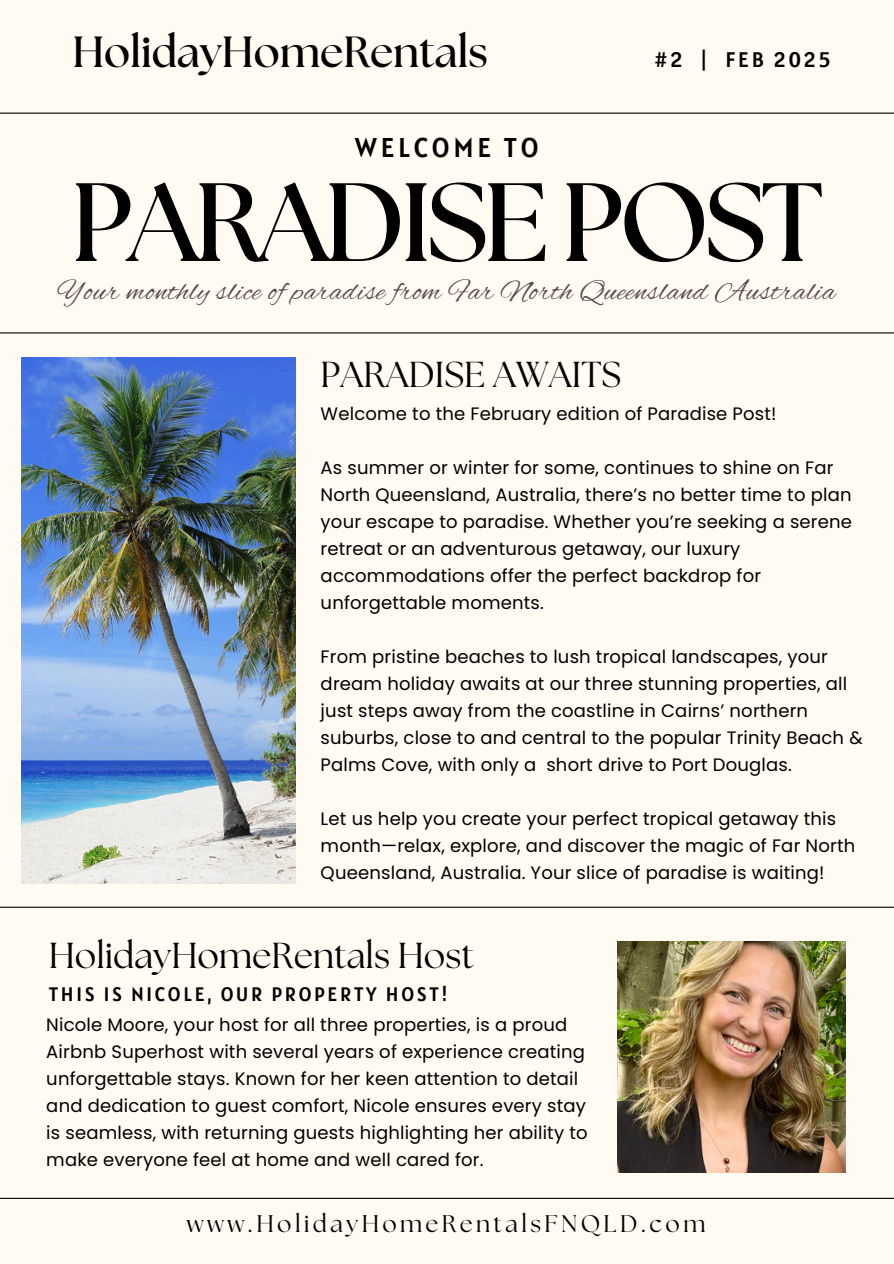
<style>
.page{position:relative;width:894px;height:1264px;background:#fff}
.page>*{position:absolute;margin:0;border:0;box-sizing:border-box;transform-origin:0 0}
.t1{font:700 111px "The Seasons";letter-spacing:-.045em;color:#000}
.t2{font:700 43.5px "The Seasons";color:#000}
.t3{font:36px "The Seasons";color:#000}
.t4{font:30px "Alex Brush";letter-spacing:.025em;color:#594946}
.t5{font:27px "Alatsi";letter-spacing:.14em;color:#000}
.t6{font:24px "The Seasons";letter-spacing:.14em;color:#000}
.t7{font:21px "Alatsi";letter-spacing:.145em;color:#000}
.t8{font:19.35px "Alatsi";letter-spacing:.14em;color:#000}
.t9{font:18px/27px "Poppins";letter-spacing:.01em;color:#000}
</style>
<div class="page">
<div style="left:0;top:0;width:893px;height:1263px;background:#fffbf2"></div>
<hr style="left:0;top:332px;width:893px;height:1px;background:#000">
<hr style="left:0;top:906px;width:893px;height:1px;background:#000">
<hr style="left:0;top:113px;width:893px;height:1px;background:#000">
<img style="left:22px;top:357px;width:273px;height:526px">
<img style="left:617px;top:941px;width:227px;height:231px">
<hr style="left:0;top:1197px;width:893px;height:1px;background:#000">
<p class="t2" style="left:72px;top:33px;width:417px">HolidayHomeRentals</p>
<h6 class="t5" style="left:355px;top:130px;width:185px">WELCOME TO</h6>
<p class="t7" style="left:654px;top:46px;width:177px">#2 | FEB 2025</p>
<h2 class="t1" style="left:71px;top:172px;width:753px">PARADISEPOST</h2>
<h1 class="t4" style="left:57px;top:274px;width:779px">Your monthly slice of paradise from Far North Queensland Australia</h1>
<p class="t3" style="left:320px;top:358px;width:302px">PARADISE AWAITS</p>
<p class="t9" style="left:320px;top:400px;width:457px">Welcome to the February edition of Paradise Post!</p>
<p class="t9" style="left:320px;top:454px;width:533px">As summer or winter for some, continues to shine on Far North Queensland, Australia, there’s no better time to plan your escape to paradise. Whether you’re seeking a serene retreat or an adventurous getaway, our luxury accommodations offer the perfect backdrop for unforgettable moments.</p>
<h3 class="t9" style="left:320px;top:643px;width:543px">From pristine beaches to lush tropical landscapes, your dream holiday awaits at our three stunning properties, all just steps away from the coastline in Cairns’ northern suburbs, close to and central to the popular Trinity Beach &amp; Palms Cove, with only a short drive to Port Douglas.</h3>
<p class="t9" style="left:320px;top:805px;width:536px">Let us help you create your perfect tropical getaway this month—relax, explore, and discover the magic of Far North<br>Queensland, Australia. Your slice of paradise is waiting!</p>
<p class="t3" style="left:49px;top:939px;width:426px">HolidayHomeRentals Host</p>
<p class="t8" style="left:49px;top:981px;width:400px">THIS IS NICOLE, OUR PROPERTY HOST!</p>
<p class="t9" style="left:46px;top:1011px;width:542px">Nicole Moore, your host for all three properties, is a proud Airbnb Superhost with several years of experience creating unforgettable stays. Known for her keen attention to detail and dedication to guest comfort, Nicole ensures every stay is seamless, with returning guests highlighting her ability to make everyone feel at home and well cared for.</p>
<p class="t6" style="left:187px;top:1212px;width:520px">www.HolidayHomeRentalsFNQLD.com</p>
</div>
